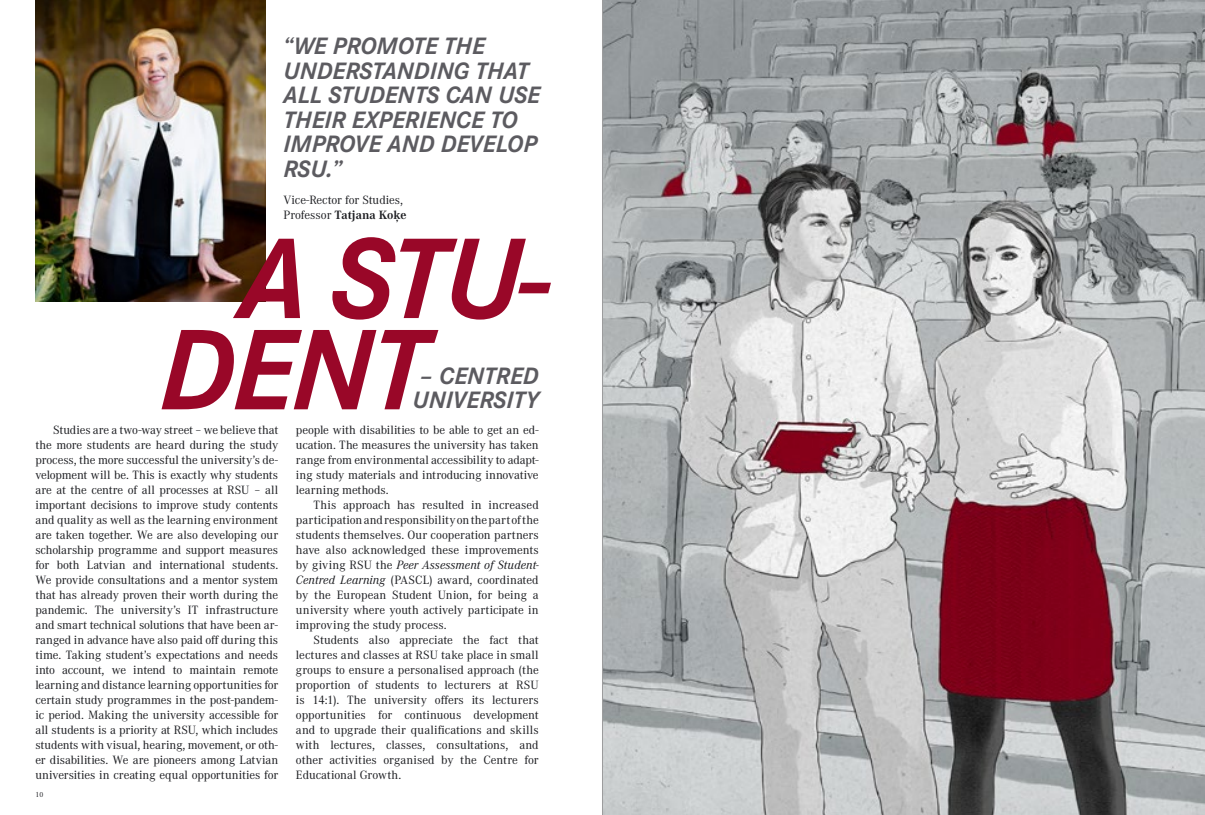
<style>
.page{position:relative;width:1205px;height:815px;background:#fff}
.page>*{position:absolute;margin:0;border:0;box-sizing:border-box;transform-origin:0 0}
.t1{font:italic 700 119px/91.2px "Corporate S";letter-spacing:-.025em;color:#990728}
.t2{font:italic 700 24.62px/24.6px "Corporate S";color:#5c5b60}
.t3{font:12.5px/15px "Corporate A";color:#1b1c20;text-align:justify}
.t4{font:7.5px "Corporate A";color:#1b1c20}
.s1{font-weight:700}
.s2{font-style:italic}
</style>
<div class="page">
<img style="left:35px;top:0;width:231px;height:301px">
<img style="left:603px;top:0;width:602px;height:815px">
<hr style="left:602px;top:0;width:1px;height:815px;background:#9c9c9d">
<h2 class="t2" style="left:283px;top:34px;width:258px">“WE PROMOTE THE<br>UNDERSTANDING THAT<br>ALL STUDENTS CAN USE<br>THEIR EXPERIENCE TO<br>IMPROVE AND DEVELOP<br>RSU.”</h2>
<p class="t3" style="left:283px;top:193px;width:125px">Vice-Rector for Studies,<br>Professor <span class="s1">Tatjana Koķe</span></p>
<h1 class="t1" style="left:159px;top:236px;width:394px;text-indent:80px">A STU-<br>DENT</h1>
<h2 class="t2" style="left:412px;top:364px;width:128px">– CENTRED<br>UNIVERSITY</h2>
<p class="t3" style="left:35px;top:423px;width:244px;text-indent:18px">Studies are a two-way street – we believe that the more students are heard during the study process, the more successful the university’s de&shy;velopment will be. This is exactly why students are at the centre of all processes at RSU – all important decisions to improve study contents and quality as well as the learning environment are taken together. We are also developing our scholarship programme and support measures for both Latvian and international students.<br>We provide consultations and a mentor system that has already proven their worth during the pandemic. The university’s IT infrastructure and smart technical solutions that have been ar&shy;ranged in advance have also paid off during this time. Taking student’s expectations and needs into account, we intend to maintain remote learning and distance learning opportunities for certain study programmes in the post-pandem&shy;ic period. Making the university accessible for all students is a priority at RSU, which includes students with visual, hearing, movement, or oth&shy;er disabilities. We are pioneers among Latvian universities in creating equal opportunities for</p>
<p class="t3" style="left:296px;top:423px;width:244px">people with disabilities to be able to get an ed&shy;ucation. The measures the university has taken range from environmental accessibility to adapt&shy;ing study materials and introducing innovative learning methods.</p>
<p class="t3" style="left:296px;top:498px;width:244px;text-indent:18px">This approach has resulted in increased participation and responsibility on the part of the students themselves. Our cooperation partners have also acknowledged these improvements by giving RSU the <span class="s2">Peer Assessment of Student-Centred Learning</span> (PASCL) award, coordinated by the European Student Union, for being a university where youth actively participate in improving the study process.</p>
<p class="t3" style="left:296px;top:633px;width:244px;text-indent:18px">Students also appreciate the fact that lectures and classes at RSU take place in small groups to ensure a personalised approach (the proportion of students to lecturers at RSU is 14:1). The university offers its lecturers opportunities for continuous development and to upgrade their qualifications and skills with lectures, classes, consultations, and other activities organised by the Centre for Educational Growth.</p>
<p class="t4" style="left:35px;top:791px;width:9px">10</p>
</div>
